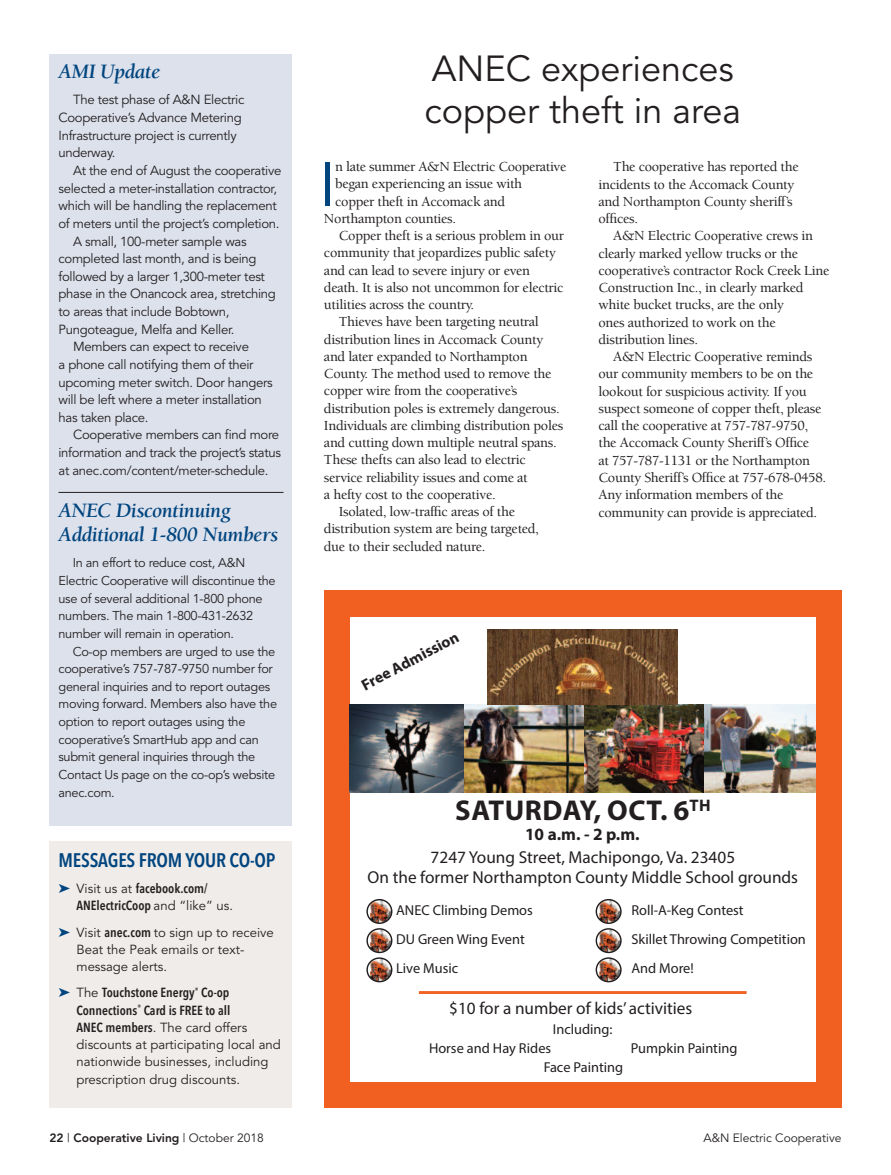
<style>
.page{position:relative;width:891px;height:1175px;background:#fff}
.page>*{position:absolute;margin:0;border:0;box-sizing:border-box;transform-origin:0 0}
.t1{font:61.5px "Avenir";color:#01457f}
.t2{font:36px/42px "Avenir";color:#231f20}
.t3{font:700 28.8px "Myriad Pro";letter-spacing:.02em;color:#231f20}
.t4{font:italic 700 21px/24px "Berkeley";letter-spacing:-.02em;color:#01457f}
.t5{font:600 19.5px "Avenir Next Condensed";letter-spacing:-.01em;color:#01457f}
.t6{font:17.25px/20.7px "Myriad Pro";color:#231f20;text-align:center}
.t7{font:700 17.25px "Myriad Pro";color:#231f20}
.t8{font:700 15.75px "Myriad Pro";color:#231f20}
.t9{font:14.4px/29.2px "Myriad Pro";color:#231f20}
.t10{font:500 14.25px/17.2px "Berkeley";letter-spacing:-.02em;color:#231f20}
.t11{font:13.2px/17.7px "Avenir";letter-spacing:-.02em;color:#231f20}
.t12{font:13.2px/17.2px "Avenir";color:#231f20}
.t13{font:600 13.2px/17.2px "Avenir Next Condensed";color:#231f20}
.t14{font:12.75px/17.5px "Avenir";letter-spacing:-.02em;color:#231f20}
.t15{font:800 12px "Avenir";color:#231f20}
.t16{font:12px "Avenir";color:#231f20}
.s1{font-family:"Avenir";font-weight:400}
.s2{font-family:"Avenir Next Condensed";font-weight:600}
.s3{font-weight:400}
</style>
<div class="page">
<div style="left:50px;top:841px;width:242px;height:266px;background:#f0ece9"></div>
<div style="left:324px;top:590px;width:517px;height:517px;background:#f26021"></div>
<div style="left:350px;top:617px;width:466px;height:464px;background:#fff"></div>
<img style="left:350px;top:704px;width:466px;height:88px">
<hr style="left:419px;top:991px;width:328px;height:3px;background:#f26223">
<img style="left:488px;top:629px;width:190px;height:75px">
<img style="left:370px;top:899px;width:22px;height:24px">
<div style="left:366px;top:899px;width:26px;height:25px;border:1px solid #231f20;border-radius:50%"></div>
<img style="left:599px;top:899px;width:22px;height:24px">
<div style="left:596px;top:899px;width:26px;height:25px;border:1px solid #231f20;border-radius:50%"></div>
<img style="left:370px;top:958px;width:22px;height:23px">
<div style="left:366px;top:957px;width:26px;height:25px;border:1px solid #231f20;border-radius:50%"></div>
<img style="left:370px;top:928px;width:22px;height:24px">
<div style="left:366px;top:928px;width:26px;height:25px;border:1px solid #231f20;border-radius:50%"></div>
<img style="left:599px;top:958px;width:22px;height:23px">
<div style="left:596px;top:957px;width:26px;height:25px;border:1px solid #231f20;border-radius:50%"></div>
<img style="left:599px;top:928px;width:22px;height:24px">
<div style="left:596px;top:928px;width:26px;height:25px;border:1px solid #231f20;border-radius:50%"></div>
<div style="left:50px;top:54px;width:242px;height:771px;background:#dce1ec"></div>
<hr style="left:58px;top:492px;width:226px;height:1px;background:#231f20">
<h3 class="t4" style="left:58px;top:61px;width:103px">AMI Update</h3>
<p class="t11" style="left:59px;top:91px;width:187px;text-indent:15px">The test phase of A&amp;N Electric<br>Cooperative’s Advance Metering<br>Infrastructure project is currently underway.</p>
<p class="t11" style="left:73px;top:162px;width:210px">At the end of August the cooperative</p>
<p class="t11" style="left:59px;top:179px;width:220px">selected a meter-installation contractor,</p>
<p class="t11" style="left:59px;top:197px;width:220px">which will be handling the replacement</p>
<p class="t11" style="left:59px;top:215px;width:223px">of meters until the project’s completion.</p>
<p class="t11" style="left:73px;top:232px;width:175px">A small, 100-meter sample was</p>
<p class="t11" style="left:59px;top:250px;width:200px">completed last month, and is being</p>
<p class="t11" style="left:59px;top:268px;width:208px">followed by a larger 1,300-meter test</p>
<p class="t11" style="left:59px;top:285px;width:219px">phase in the Onancock area, stretching</p>
<p class="t11" style="left:59px;top:303px;width:172px">to areas that include Bobtown,</p>
<p class="t11" style="left:59px;top:320px;width:178px">Pungoteague, Melfa and Keller.</p>
<p class="t11" style="left:73px;top:338px;width:177px">Members can expect to receive</p>
<p class="t11" style="left:59px;top:356px;width:197px">a phone call notifying them of their</p>
<p class="t11" style="left:59px;top:373px;width:216px">upcoming meter switch. Door hangers</p>
<p class="t11" style="left:59px;top:391px;width:205px">will be left where a meter installation</p>
<p class="t11" style="left:59px;top:409px;width:91px">has taken place.</p>
<p class="t11" style="left:73px;top:426px;width:208px">Cooperative members can find more</p>
<p class="t11" style="left:59px;top:444px;width:224px">information and track the project’s status</p>
<p class="t11" style="left:59px;top:461px;width:212px">at anec.com/content/meter-schedule.</p>
<h3 class="t4" style="left:58px;top:500px;width:221px">ANEC Discontinuing<br>Additional 1-800 Numbers</h3>
<p class="t14" style="left:58px;top:554px;width:219px;text-indent:14px">In an effort to reduce cost, A&amp;N Electric Cooperative will discontinue the use of several additional 1-800 phone numbers. The main 1-800-431-2632 number will remain in operation.</p>
<p class="t14" style="left:58px;top:642px;width:220px;text-indent:14px">Co-op members are urged to use the cooperative’s 757-787-9750 number for general inquiries and to report outages moving forward. Members also have the option to report outages using the cooperative’s SmartHub app and can submit general inquiries through the Contact Us page on the co-op’s website anec.com.</p>
<h3 class="t5" style="left:58px;top:843px;width:219px">MESSAGES FROM YOUR CO-OP</h3>
<p class="t13" style="left:76px;top:879px;width:158px"><span class="s1">Visit us at</span> facebook.com/<br>ANElectricCoop <span class="s1">and “like” us.</span></p>
<p class="t12" style="left:76px;top:923px;width:199px">Visit <span class="s2">anec.com</span> to sign up to receive<br>Beat the Peak emails or text&shy;message alerts.</p>
<p class="t13" style="left:76px;top:983px;width:155px"><span class="s1">The</span> Touchstone Energy<sup>®</sup> Co-op<br>Connections<sup>®</sup> Card is FREE to all</p>
<p class="t12" style="left:76px;top:1018px;width:206px"><span class="s2">ANEC members</span>. The card offers discounts at participating local and nationwide businesses, including prescription drug discounts.</p>
<h2 class="t2" style="left:424px;top:48px;width:318px">ANEC experiences copper theft in area</h2>
<h1 class="t1" style="left:319px;top:148px;width:18px">I</h1>
<p class="t10" style="left:335px;top:159px;width:233px">n late summer A&amp;N Electric Cooperative</p>
<p class="t10" style="left:335px;top:176px;width:188px">began experiencing an issue with</p>
<p class="t10" style="left:335px;top:194px;width:171px">copper theft in Accomack and</p>
<p class="t10" style="left:324px;top:211px;width:134px">Northampton counties.</p>
<p class="t10" style="left:339px;top:228px;width:227px">Copper theft is a serious problem in our</p>
<p class="t10" style="left:324px;top:245px;width:233px">community that jeopardizes public safety</p>
<p class="t10" style="left:324px;top:263px;width:208px">and can lead to severe injury or even</p>
<p class="t10" style="left:324px;top:280px;width:241px">death. It is also not uncommon for electric</p>
<p class="t10" style="left:324px;top:297px;width:152px">utilities across the country.</p>
<p class="t10" style="left:339px;top:314px;width:202px">Thieves have been targeting neutral</p>
<p class="t10" style="left:324px;top:332px;width:221px">distribution lines in Accomack County</p>
<p class="t10" style="left:324px;top:349px;width:205px">and later expanded to Northampton</p>
<p class="t10" style="left:324px;top:366px;width:229px">County. The method used to remove the</p>
<p class="t10" style="left:324px;top:383px;width:195px">copper wire from the cooperative’s</p>
<p class="t10" style="left:324px;top:401px;width:237px">distribution poles is extremely dangerous.</p>
<p class="t10" style="left:324px;top:418px;width:241px">Individuals are climbing distribution poles</p>
<p class="t10" style="left:324px;top:435px;width:234px">and cutting down multiple neutral spans.</p>
<p class="t10" style="left:324px;top:452px;width:203px">These thefts can also lead to electric</p>
<p class="t10" style="left:324px;top:470px;width:205px">service reliability issues and come at</p>
<p class="t10" style="left:324px;top:487px;width:173px">a hefty cost to the cooperative.</p>
<p class="t10" style="left:339px;top:504px;width:178px">Isolated, low-traffic areas of the</p>
<p class="t10" style="left:324px;top:521px;width:216px">distribution system are being targeted,</p>
<p class="t10" style="left:324px;top:539px;width:163px">due to their secluded nature.</p>
<p class="t10" style="left:598px;top:159px;width:202px;text-indent:15px">The cooperative has reported the incidents to the Accomack County and Northampton County sheriff’s offices.</p>
<p class="t10" style="left:598px;top:228px;width:232px;text-indent:15px">A&amp;N Electric Cooperative crews in clearly marked yellow trucks or the cooperative’s contractor Rock Creek Line Construction Inc., in clearly marked white bucket trucks, are the only<br>ones authorized to work on the distribution lines.</p>
<p class="t10" style="left:598px;top:349px;width:229px;text-indent:15px">A&amp;N Electric Cooperative reminds our community members to be on the lookout for suspicious activity. If you suspect someone of copper theft, please call the cooperative at 757-787-9750, the Accomack County Sheriff’s Office<br>at 757-787-1131 or the Northampton County Sheriff’s Office at 757-678-0458.<br>Any information members of the community can provide is appreciated.</p>
<p class="t8" style="left:360px;top:681px;width:109px;rotate:-28deg">Free Admission</p>
<h3 class="t3" style="left:455px;top:799px;width:257px">SATURDAY, OCT. 6<sup>TH</sup></h3>
<p class="t6" style="left:368px;top:848px;width:432px">7247 Young Street, Machipongo, Va. 23405<br>On the former Northampton County Middle School grounds</p>
<p class="t7" style="left:525px;top:828px;width:116px">10 a.m. - 2 p.m.</p>
<p class="t9" style="left:396px;top:896px;width:138px">ANEC Climbing Demos<br>DU Green Wing Event<br>Live Music</p>
<p class="t9" style="left:631px;top:896px;width:176px">Roll-A-Keg Contest<br>Skillet Throwing Competition<br>And More!</p>
<p class="t6" style="left:449px;top:999px;width:245px">$10 for a number of kids’ activities</p>
<p class="t9" style="left:553px;top:1015px;width:61px">Including:</p>
<p class="t9" style="left:544px;top:1039px;width:81px;line-height:19px;text-indent:-115px">Horse and Hay Rides<br>Face Painting</p>
<p class="t9" style="left:631px;top:1034px;width:108px">Pumpkin Painting</p>
<p class="t15" style="left:50px;top:1128px;width:216px">22 <span class="s3">|</span> Cooperative Living <span class="s3">| October 2018</span></p>
<p class="t16" style="left:704px;top:1130px;width:139px">A&amp;N Electric Cooperative</p>
</div>
